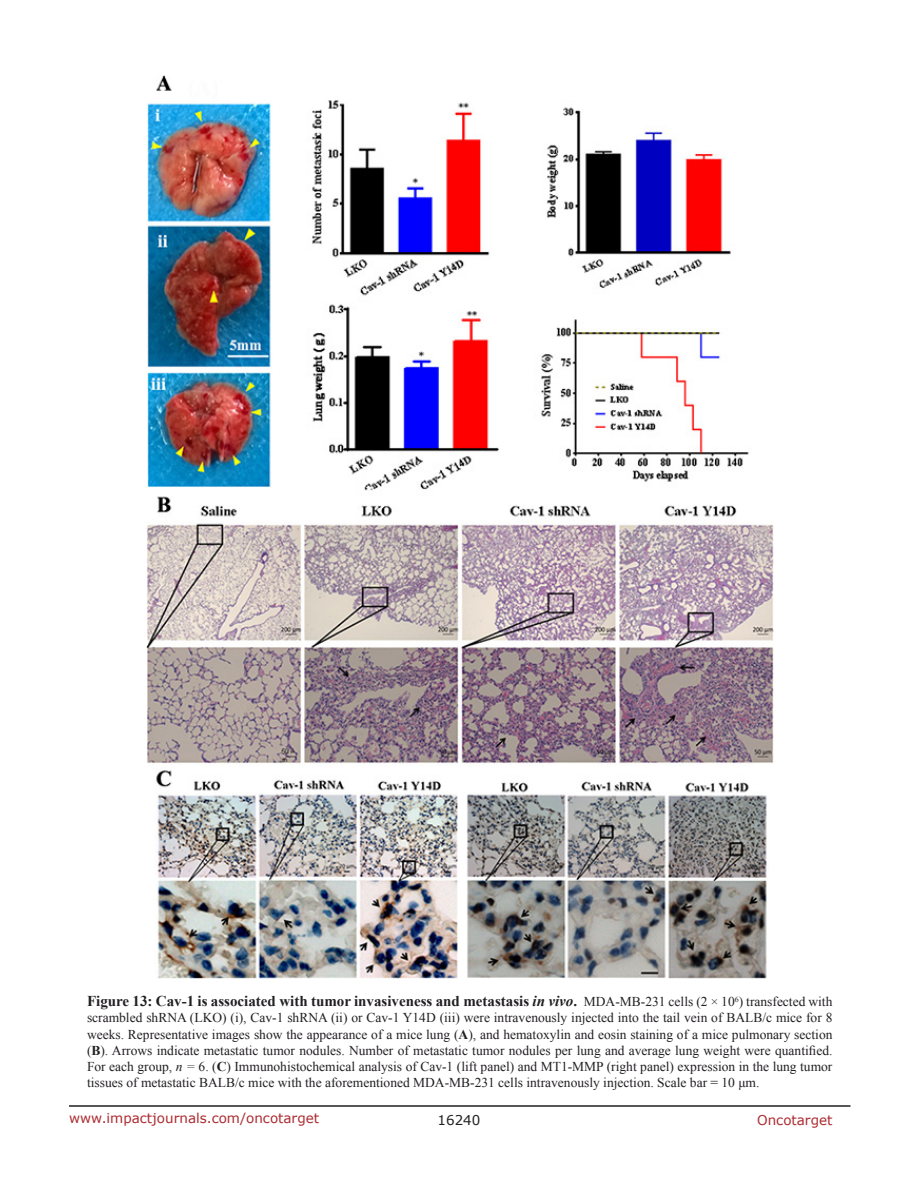
<style>
.page{position:relative;width:918px;height:1188px;background:#fff}
.page>*{position:absolute;margin:0;border:0;box-sizing:border-box;transform-origin:0 0}
.FigureText{font:700 15px "Times New Roman";color:#221f22}
.FigureText-2{font:13.5px/16.2px "Times New Roman";color:#221f22;text-align:justify}
.t1{font:13.5px "Verdana";color:#ac2b31}
.t2{font:13.5px "Verdana";color:#221f22}
.s1{font-style:italic}
.s2{font-weight:400;font-size:13.5px}
.s3{font-weight:700}
</style>
<div class="page">
<hr style="left:69px;top:1105px;width:781px;height:2px;background:#231f20">
<img style="left:146px;top:75px;width:627px;height:903px">
<p class="FigureText" style="left:87px;top:991px;width:747px">Figure 13: Cav-1 is associated with tumor invasiveness and metastasis <span class="s1">in vivo</span>. <span class="s2">MDA-MB-231 cells (2 × 10</span><sup>6</sup><span class="s2">) transfected with</span></p>
<p class="FigureText-2" style="left:87px;top:1010px;width:747px">scrambled shRNA (LKO) (i), Cav-1 shRNA (ii) or Cav-1 Y14D (iii) were intravenously injected into the tail vein of BALB/c mice for 8 weeks. Representative images show the appearance of a mice lung (<span class="s3">A</span>), and hematoxylin and eosin staining of a mice pulmonary section (<span class="s3">B</span>). Arrows indicate metastatic tumor nodules. Number of metastatic tumor nodules per lung and average lung weight were quantified.<br>For each group, <span class="s1">n =</span> 6. (<span class="s3">C</span>) Immunohistochemical analysis of Cav-1 (lift panel) and MT1-MMP (right panel) expression in the lung tumor tissues of metastatic BALB/c mice with the aforementioned MDA-MB-231 cells intravenously injection. Scale bar = 10 μm.</p>
<p class="t1" style="left:69px;top:1109px;width:252px">www.impactjournals.com/oncotarget</p>
<p class="t2" style="left:438px;top:1111px;width:44px">16240</p>
<p class="t1" style="left:757px;top:1111px;width:77px">Oncotarget</p>
</div>
